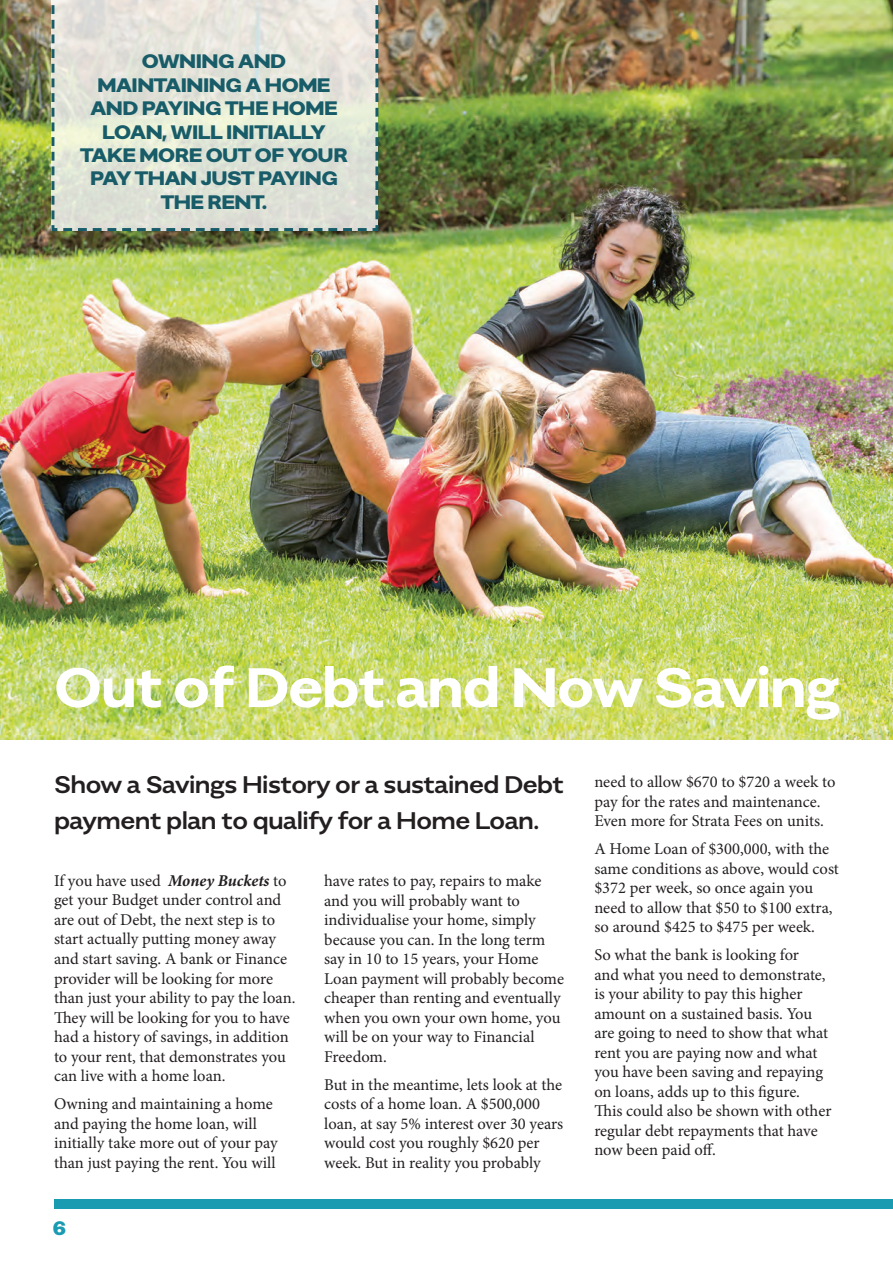
<style>
.page{position:relative;width:893px;height:1263px;background:#fff}
.page>*{position:absolute;margin:0;border:0;box-sizing:border-box;transform-origin:0 0}
.Headline{font:700 55.5px "Alergia Wide";letter-spacing:-.025em;color:#fff}
.t1{font:600 24px/36px "Alergia Wide";letter-spacing:-.025em;color:#231f20}
.Case_Study_Head{font:900 19.5px/23.4px "Alergia Wide";letter-spacing:-.025em;color:#175c68;text-align:center}
.Case_Study_Head-2{font:900 19.5px "Alergia Wide";color:#1a9bb2}
.Body{font:16.5px/19.5px "Minion Pro";letter-spacing:-.005em;color:#231f20}
.s1{font-weight:700;font-style:italic}
</style>
<div class="page">
<img style="left:0;top:0;width:893px;height:740px">
<div style="left:54px;top:1200px;width:839px;height:9px;background:#1a9bb2"></div>
<svg style="left:50px;top:0;width:330px;height:233px"></svg>
<p class="Case_Study_Head" style="left:80px;top:48px;width:269px">OWNING AND<br>MAINTAINING A HOME<br>AND PAYING THE HOME<br>LOAN, WILL INITIALLY<br>TAKE MORE OUT OF YOUR<br>PAY THAN JUST PAYING<br>THE RENT.</p>
<p class="Headline" style="left:54px;top:643px;width:788px">Out of Debt and Now Saving</p>
<p class="t1" style="left:54px;top:764px;width:512px">Show a Savings History or a sustained Debt payment plan to qualify for a Home Loan.</p>
<p class="Body" style="left:594px;top:772px;width:243px">need to allow $670 to $720 a week to pay for the rates and maintenance.<br>Even more for Strata Fees on units.</p>
<p class="Body" style="left:594px;top:839px;width:246px">A Home Loan of $300,000, with the same conditions as above, would cost $372 per week, so once again you need to allow that $50 to $100 extra, so around $425 to $475 per week.</p>
<p class="Body" style="left:594px;top:945px;width:239px">So what the bank is looking for<br>and what you need to demonstrate, is your ability to pay this higher amount on a sustained basis. You are going to need to show that what rent you are paying now and what you have been saving and repaying on loans, adds up to this figure.<br>This could also be shown with other regular debt repayments that have now been paid off.</p>
<p class="Body" style="left:54px;top:871px;width:243px">If you have used <span class="s1">Money Buckets</span> to get your Budget under control and are out of Debt, the next step is to start actually putting money away and start saving. A bank or Finance provider will be looking for more than just your ability to pay the loan.<br>They will be looking for you to have had a history of savings, in addition to your rent, that demonstrates you can live with a home loan.</p>
<p class="Body" style="left:54px;top:1094px;width:225px">Owning and maintaining a home and paying the home loan, will initially take more out of your pay than just paying the rent. You will</p>
<p class="Body" style="left:324px;top:871px;width:241px">have rates to pay, repairs to make and you will probably want to individualise your home, simply because you can. In the long term say in 10 to 15 years, your Home<br>Loan payment will probably become cheaper than renting and eventually when you own your own home, you will be on your way to Financial<br>Freedom.</p>
<p class="Body" style="left:324px;top:1074px;width:241px">But in the meantime, lets look at the costs of a home loan. A $500,000 loan, at say 5% interest over 30 years would cost you roughly $620 per week. But in reality you probably</p>
<p class="Case_Study_Head-2" style="left:53px;top:1212px;width:15px">6</p>
</div>
